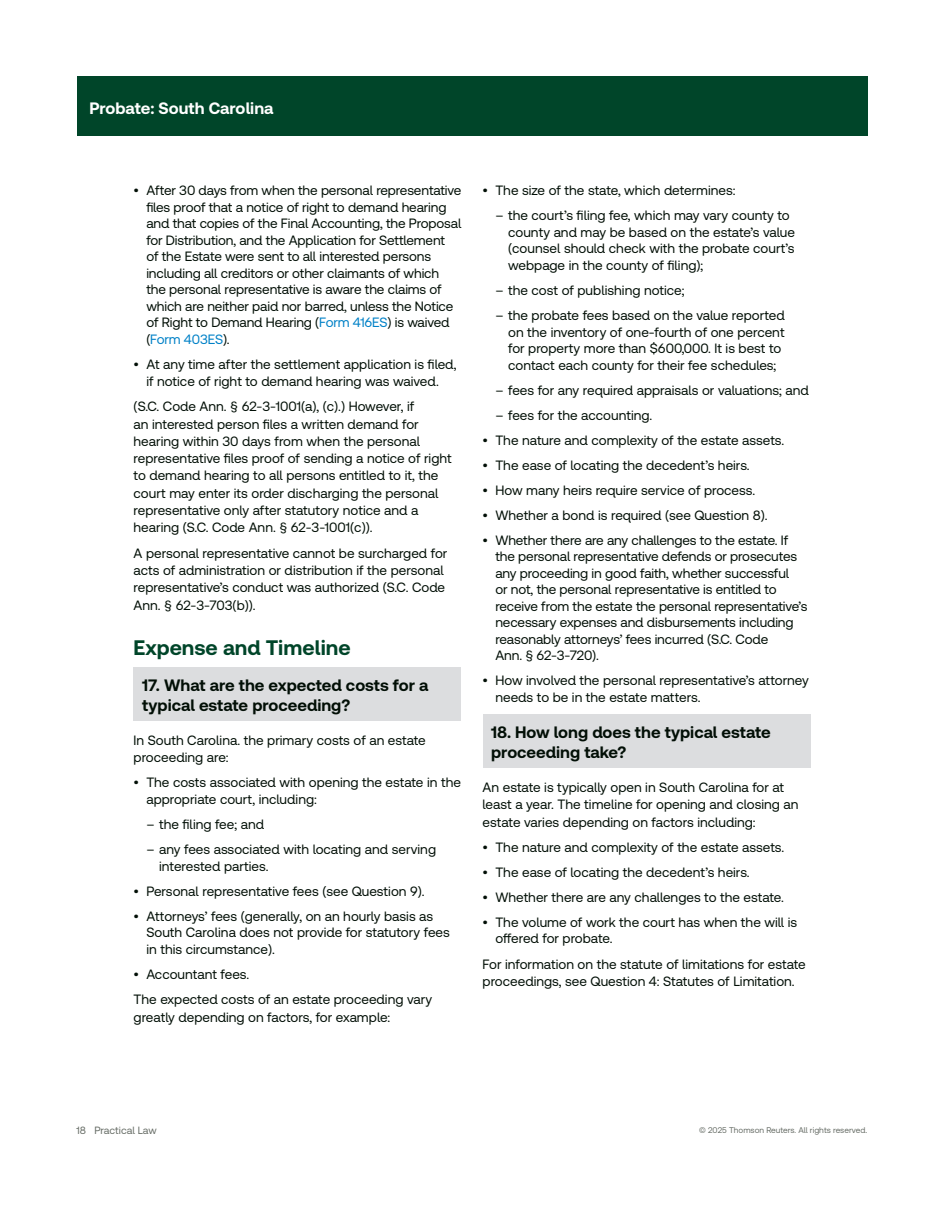
<style>
.page{position:relative;width:944px;height:1214px;background:#fff}
.page>*{position:absolute;margin:0;border:0;box-sizing:border-box;transform-origin:0 0}
.t1{font:700 21px "Clario";color:#004529}
.t2{font:700 16.5px/19.5px "Clario";color:#020f06}
.t3{font:700 16.5px "Clario";color:#fff}
.t4{font:13.5px/16.5px "Clario";color:#020f06}
.t5{font:10.5px "Clario";color:#676d66}
.t6{font:8.25px "Clario";color:#676d66}
.s1{color:#0081c7}
</style>
<div class="page">
<div style="left:77px;top:77px;width:790px;height:59px;background:#004529"></div>
<div style="left:134px;top:667px;width:327px;height:54px;background:#dcdddf"></div>
<div style="left:482px;top:714px;width:328px;height:54px;background:#dcdddf"></div>
<p class="t3" style="left:89px;top:98px;width:186px">Probate: South Carolina</p>
<p class="t4" style="left:146px;top:182px;width:316px;text-indent:-13px">• After 30 days from when the personal representative files proof that a notice of right to demand hearing and that copies of the Final Accounting, the Proposal for Distribution, and the Application for Settlement<br>of the Estate were sent to all interested persons including all creditors or other claimants of which the personal representative is aware the claims of which are neither paid nor barred, unless the Notice of Right to Demand Hearing (<span class="s1">Form 416ES</span>) is waived (<span class="s1">Form 403ES</span>).</p>
<p class="t4" style="left:134px;top:355px;width:324px;text-align:center">• At any time after the settlement application is filed, if notice of right to demand hearing was waived.</p>
<p class="t4" style="left:134px;top:397px;width:320px;line-height:17.2px">(S.C. Code Ann. § 62-3-1001(a), (c).) However, if<br>an interested person files a written demand for hearing within 30 days from when the personal representative files proof of sending a notice of right to demand hearing to all persons entitled to it, the court may enter its order discharging the personal representative only after statutory notice and a hearing (S.C. Code Ann. § 62-3-1001(c)).</p>
<p class="t4" style="left:134px;top:544px;width:315px;line-height:17.2px">A personal representative cannot be surcharged for acts of administration or distribution if the personal representative’s conduct was authorized (S.C. Code Ann. § 62-3-703(b)).</p>
<h1 class="t1" style="left:134px;top:634px;width:218px">Expense and Timeline</h1>
<p class="t2" style="left:142px;top:675px;width:288px">17. What are the expected costs for a typical estate proceeding?</p>
<p class="t4" style="left:134px;top:731px;width:294px;line-height:17.2px">In South Carolina. the primary costs of an estate proceeding are:</p>
<p class="t4" style="left:146px;top:774px;width:316px;text-indent:-13px">• The costs associated with opening the estate in the appropriate court, including:</p>
<p class="t4" style="left:146px;top:815px;width:119px">– the filing fee; and</p>
<p class="t4" style="left:159px;top:840px;width:278px;text-indent:-13px">– any fees associated with locating and serving interested parties.</p>
<p class="t4" style="left:134px;top:882px;width:292px">• Personal representative fees (see Question 9).</p>
<p class="t4" style="left:146px;top:907px;width:305px;text-indent:-13px">• Attorneys’ fees (generally, on an hourly basis as<br>South Carolina does not provide for statutory fees in this circumstance).</p>
<p class="t4" style="left:134px;top:960px;width:300px;line-height:25.8px">• Accountant fees.<br>The expected costs of an estate proceeding vary</p>
<p class="t4" style="left:134px;top:1008px;width:258px">greatly depending on factors, for example:</p>
<p class="t4" style="left:482px;top:182px;width:254px">• The size of the state, which determines:</p>
<p class="t4" style="left:508px;top:207px;width:288px;text-indent:-13px">– the court’s filing fee, which may vary county to county and may be based on the estate’s value (counsel should check with the probate court’s webpage in the county of filing);</p>
<p class="t4" style="left:495px;top:281px;width:191px">– the cost of publishing notice;</p>
<p class="t4" style="left:508px;top:306px;width:278px;text-indent:-13px">– the probate fees based on the value reported on the inventory of one-fourth of one percent for property more than $600,000. It is best to contact each county for their fee schedules;</p>
<p class="t4" style="left:495px;top:381px;width:315px">– fees for any required appraisals or valuations; and</p>
<p class="t4" style="left:495px;top:406px;width:158px">– fees for the accounting.</p>
<p class="t4" style="left:482px;top:431px;width:303px">• The nature and complexity of the estate assets.</p>
<p class="t4" style="left:482px;top:456px;width:268px">• The ease of locating the decedent’s heirs.</p>
<p class="t4" style="left:482px;top:481px;width:274px">• How many heirs require service of process.</p>
<p class="t4" style="left:482px;top:506px;width:286px">• Whether a bond is required (see Question 8).</p>
<p class="t4" style="left:495px;top:531px;width:314px;text-indent:-13px">• Whether there are any challenges to the estate. If the personal representative defends or prosecutes any proceeding in good faith, whether successful<br>or not, the personal representative is entitled to receive from the estate the personal representative’s necessary expenses and disbursements including reasonably attorneys’ fees incurred (S.C. Code<br>Ann. § 62-3-720).</p>
<p class="t4" style="left:495px;top:671px;width:315px;text-indent:-13px">• How involved the personal representative’s attorney needs to be in the estate matters.</p>
<p class="t2" style="left:491px;top:722px;width:281px">18. How long does the typical estate proceeding take?</p>
<p class="t4" style="left:482px;top:778px;width:317px;line-height:17.2px">An estate is typically open in South Carolina for at least a year. The timeline for opening and closing an estate varies depending on factors including:</p>
<p class="t4" style="left:482px;top:838px;width:303px">• The nature and complexity of the estate assets.</p>
<p class="t4" style="left:482px;top:863px;width:268px">• The ease of locating the decedent’s heirs.</p>
<p class="t4" style="left:482px;top:888px;width:303px">• Whether there are any challenges to the estate.</p>
<p class="t4" style="left:495px;top:913px;width:303px;text-indent:-13px">• The volume of work the court has when the will is offered for probate.</p>
<p class="t4" style="left:482px;top:955px;width:325px;line-height:17.2px">For information on the statute of limitations for estate proceedings, see Question 4: Statutes of Limitation.</p>
<p class="t5" style="left:77px;top:1124px;width:82px">18 Practical Law</p>
<p class="t6" style="left:699px;top:1124px;width:170px">© 2025 Thomson Reuters. All rights reserved.</p>
</div>
